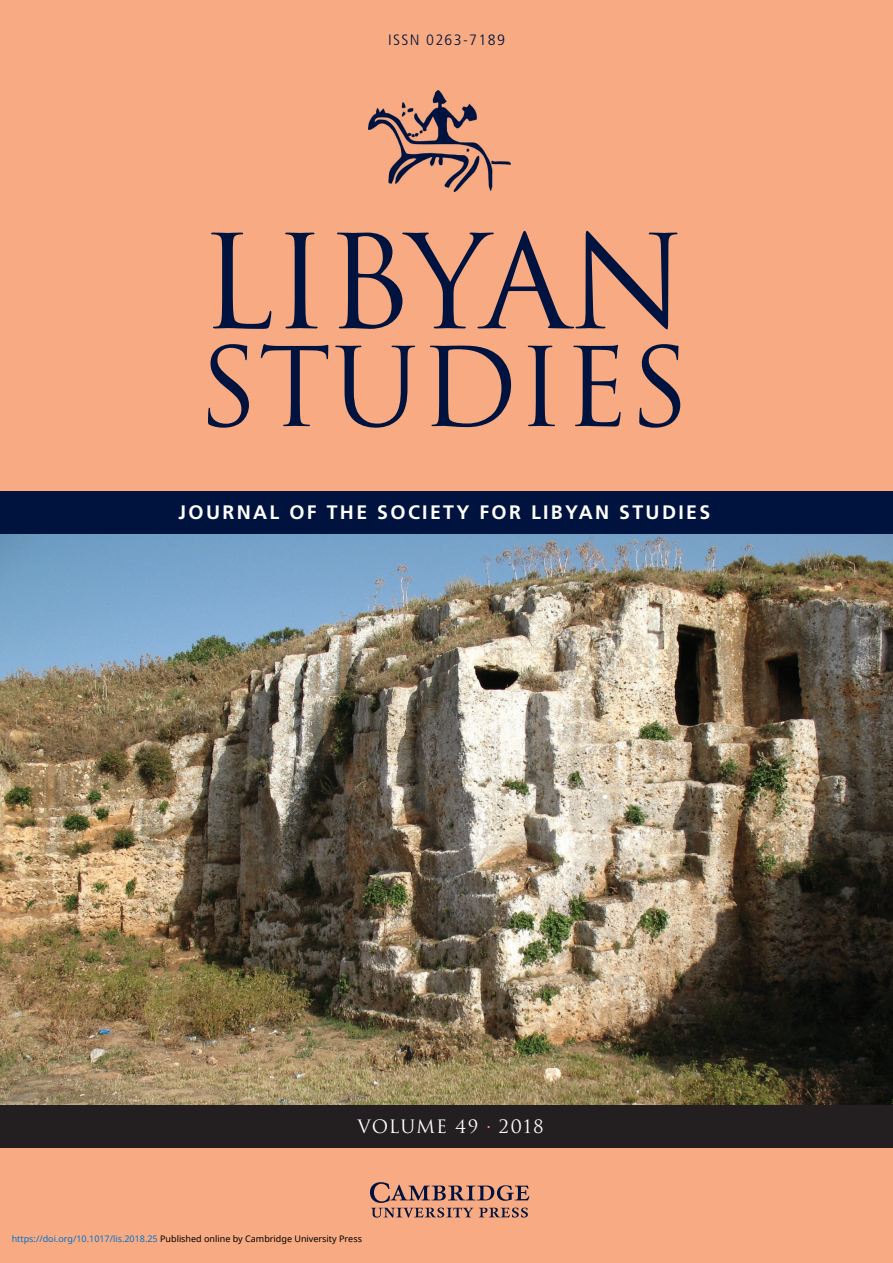
<style>
.page{position:relative;width:893px;height:1263px;background:#f8ab83}
.page>*{position:absolute;margin:0;border:0;box-sizing:border-box;transform-origin:0 0}
.t1{font:126.9px "Trajan";letter-spacing:-.02em;color:#00133e}
.t2{font:106.5px "Trajan";color:#00133e}
.t3{font:700 19.5px "Frutiger";letter-spacing:.12em;color:#fff}
.t4{font:18px "Trajan";letter-spacing:.06em;color:#fff}
.t5{font:300 condensed 15px "Frutiger";letter-spacing:.08em;color:#00133e;scale:1.1 1}
.t6{font:9px "Noto Sans";color:#000}
.s1{color:#0172cf}
</style>
<div class="page">
<img style="left:0;top:534px;width:893px;height:572px">
<svg style="left:370px;top:1182px;width:159px;height:36px"></svg>
<img style="left:369px;top:91px;width:141px;height:101px">
<div style="left:0;top:1106px;width:893px;height:42px;background:#231f20"></div>
<div style="left:0;top:491px;width:893px;height:43px;background:#00133e"></div>
<p class="t5" style="left:388px;top:34px;width:108px">ISSN 0263-7189</p>
<p class="t1" style="left:200px;top:210px;width:489px">LIBYAN</p>
<p class="t2" style="left:197px;top:327px;width:493px">STUDIES</p>
<p class="t3" style="left:179px;top:504px;width:533px">JOURNAL OF THE SOCIETY FOR LIBYAN STUDIES</p>
<p class="t4" style="left:357px;top:1116px;width:188px">VOLUME 49 <sup>.</sup> 2018</p>
<p class="t6" style="left:12px;top:1232px;width:352px"><span class="s1">https://doi.org/10.1017/lis.2018.25</span> Published online by Cambridge University Press</p>
</div>
